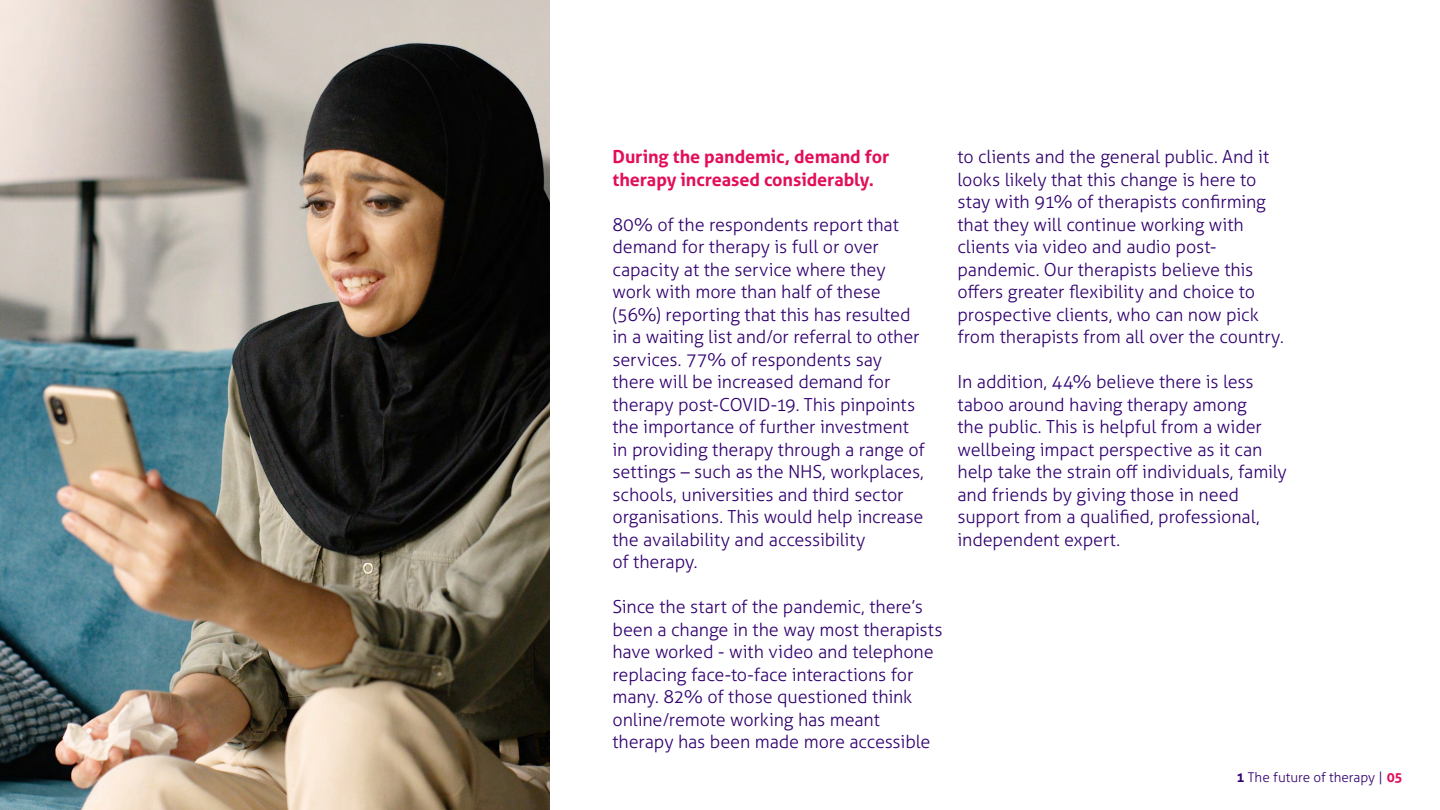
<style>
.page{position:relative;width:1440px;height:810px;background:#fff}
.page>*{position:absolute;margin:0;border:0;box-sizing:border-box;transform-origin:0 0}
.Body_large{font:300 18px/22.5px "Aller";letter-spacing:-.005em;color:#31006f}
.H2_title{font:700 18px/22.5px "Aller";letter-spacing:-.005em;color:#e20e5a}
.t1{font:300 13.5px "Aller";color:#31006f}
.s1{font-weight:700}
.s2{font-weight:700;color:#e20e5a}
</style>
<div class="page">
<img style="left:0;top:0;width:549px;height:810px">
<h2 class="H2_title" style="left:613px;top:146px;width:278px">During the pandemic, demand for therapy increased considerably.</h2>
<p class="Body_large" style="left:613px;top:213px;width:314px">80% of the respondents report that demand for therapy is full or over capacity at the service where they work with more than half of these (56%) reporting that this has resulted in a waiting list and/or referral to other services. 77% of respondents say there will be increased demand for therapy post-COVID-19. This pinpoints the importance of further investment in providing therapy through a range of settings – such as the NHS, workplaces, schools, universities and third sector organisations. This would help increase the availability and accessibility<br>of therapy.</p>
<p class="Body_large" style="left:613px;top:596px;width:332px">Since the start of the pandemic, there’s been a change in the way most therapists have worked - with video and telephone replacing face-to-face interactions for many. 82% of those questioned think online/remote working has meant therapy has been made more accessible</p>
<p class="Body_large" style="left:958px;top:146px;width:328px">to clients and the general public. And it looks likely that this change is here to stay with 91% of therapists confirming that they will continue working with clients via video and audio post&shy;pandemic. Our therapists believe this offers greater flexibility and choice to prospective clients, who can now pick from therapists from all over the country.</p>
<p class="Body_large" style="left:958px;top:371px;width:331px">In addition, 44% believe there is less taboo around having therapy among<br>the public. This is helpful from a wider wellbeing impact perspective as it can help take the strain off individuals, family and friends by giving those in need support from a qualified, professional, independent expert.</p>
<p class="t1" style="left:1236px;top:770px;width:168px"><span class="s1">1</span> The future of therapy | <span class="s2">05</span></p>
</div>
